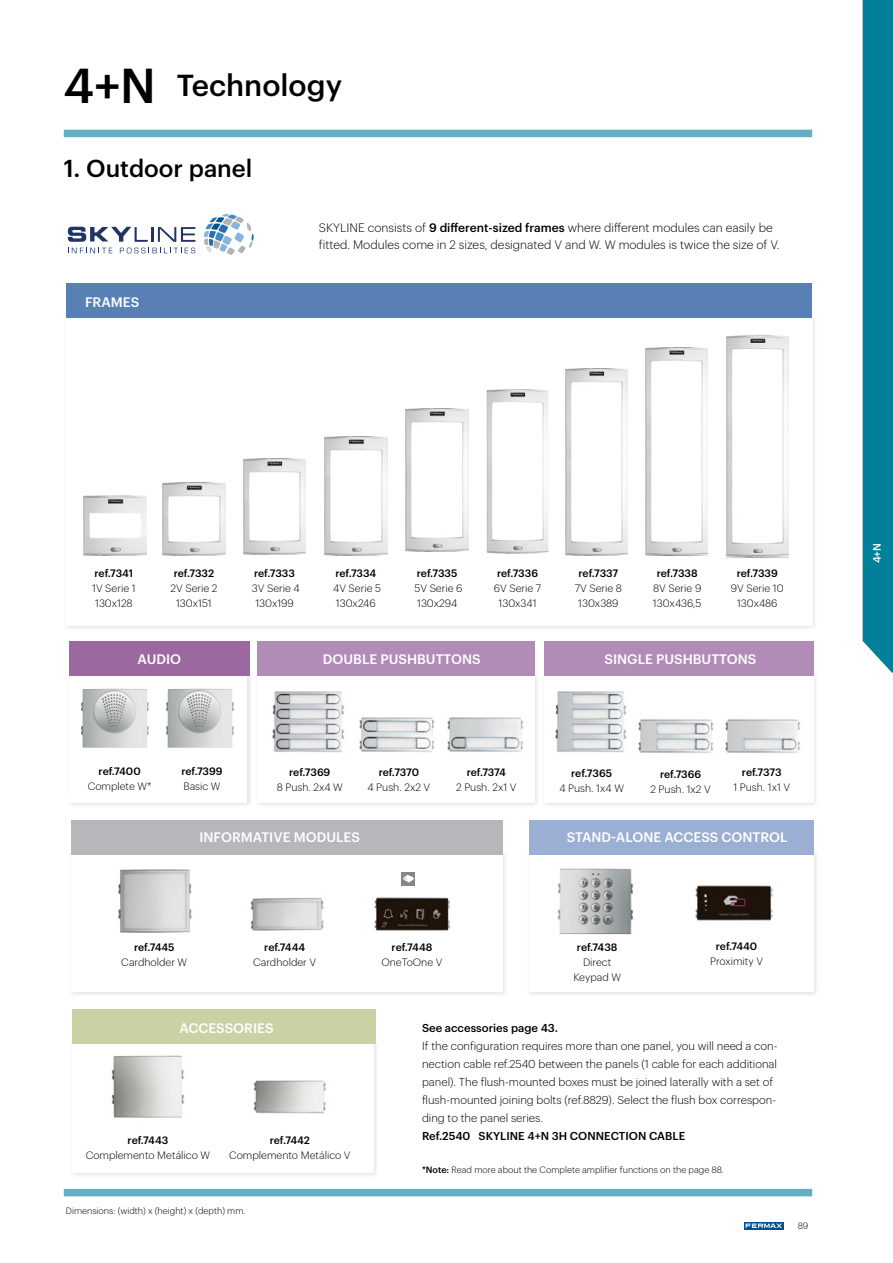
<style>
.page{position:relative;width:893px;height:1263px;background:#fff}
.page>*{position:absolute;margin:0;border:0;box-sizing:border-box;transform-origin:0 0}
.t1{font:500 29.7px "Graphik";color:#000}
.t2{font:500 24px "Graphik";color:#000}
.t3{font:500 13.5px "Graphik";color:#fff}
.t4{font:300 12px/16.5px "Graphik";color:#000}
.t5{font:300 11.25px/18px "Graphik";color:#000}
.t6{font:500 11.25px "Graphik";color:#000}
.t7{font:300 10.5px/15px "Graphik";color:#000;text-align:center}
.t8{font:500 10.5px "Graphik";letter-spacing:-.005em;color:#000}
.t9{font:500 10.5px "Graphik";color:#fff}
.t10{font:300 9px "Graphik";color:#000}
.s1{font-size:48px}
.s2{font-weight:500}
</style>
<div class="page">
<svg style="left:744px;top:1222px;width:39px;height:7px"></svg>
<svg style="left:746px;top:1223px;width:36px;height:5px"></svg>
<div style="left:64px;top:130px;width:748px;height:7px;background:#63aec0"></div>
<hr style="left:0;top:133px;width:1px;height:356px;background:#000">
<div style="left:67px;top:672px;width:186px;height:136px;background:#000;opacity:.12"></div>
<div style="left:69px;top:674px;width:178px;height:129px;background:#fff"></div>
<div style="left:64px;top:314px;width:754px;height:317px;background:#f6f6f6"></div>
<div style="left:66px;top:317px;width:746px;height:308px;background:#fff"></div>
<div style="left:255px;top:672px;width:286px;height:136px;background:#f6f6f6"></div>
<div style="left:257px;top:674px;width:278px;height:129px;background:#fff"></div>
<div style="left:68px;top:850px;width:440px;height:147px;background:#f5f5f5"></div>
<div style="left:71px;top:852px;width:431px;height:140px;background:#fff"></div>
<div style="left:542px;top:672px;width:277px;height:136px;background:#f6f6f6"></div>
<div style="left:544px;top:674px;width:270px;height:129px;background:#fff"></div>
<div style="left:526px;top:849px;width:293px;height:149px;background:#000;opacity:.12"></div>
<div style="left:529px;top:851px;width:285px;height:141px;background:#fff"></div>
<div style="left:70px;top:1038px;width:310px;height:140px;background:#f5f5f5"></div>
<div style="left:72px;top:1041px;width:302px;height:131px;background:#fff"></div>
<div style="left:69px;top:641px;width:181px;height:34px;background:#9b689f"></div>
<div style="left:67px;top:284px;width:745px;height:34px;background:#5880b5"></div>
<div style="left:257px;top:641px;width:278px;height:34px;background:#b18cb7"></div>
<div style="left:71px;top:820px;width:431px;height:34px;background:#b8b5bb"></div>
<div style="left:544px;top:641px;width:270px;height:34px;background:#b18cb7"></div>
<div style="left:529px;top:820px;width:285px;height:34px;background:#9baed3"></div>
<div style="left:72px;top:1009px;width:303px;height:34px;background:#cad1a4"></div>
<div style="left:64px;top:1189px;width:748px;height:7px;background:#63aec0"></div>
<img style="left:447px;top:717px;width:77px;height:35px">
<img style="left:272px;top:691px;width:72px;height:62px">
<img style="left:359px;top:717px;width:76px;height:35px">
<img style="left:725px;top:719px;width:76px;height:34px">
<img style="left:638px;top:719px;width:76px;height:34px">
<img style="left:555px;top:691px;width:72px;height:62px">
<img style="left:118px;top:869px;width:74px;height:64px">
<img style="left:250px;top:898px;width:74px;height:33px">
<img style="left:695px;top:885px;width:78px;height:36px">
<img style="left:557px;top:868px;width:76px;height:67px">
<img style="left:111px;top:1055px;width:74px;height:63px">
<img style="left:253px;top:1080px;width:73px;height:33px">
<img style="left:84px;top:496px;width:62px;height:59px">
<img style="left:325px;top:437px;width:62px;height:118px">
<img style="left:163px;top:482px;width:62px;height:73px">
<img style="left:243px;top:459px;width:63px;height:96px">
<img style="left:406px;top:409px;width:63px;height:143px">
<img style="left:565px;top:368px;width:62px;height:187px">
<img style="left:486px;top:389px;width:62px;height:165px">
<img style="left:646px;top:347px;width:62px;height:208px">
<img style="left:727px;top:334px;width:62px;height:224px">
<img style="left:166px;top:689px;width:68px;height:59px">
<img style="left:81px;top:689px;width:68px;height:59px">
<img style="left:374px;top:897px;width:77px;height:34px">
<div style="left:402px;top:872px;width:13px;height:13px;background:#878787"></div>
<svg style="left:403px;top:875px;width:11px;height:8px"></svg>
<svg style="left:68px;top:248px;width:44px;height:5px"></svg>
<svg style="left:120px;top:248px;width:75px;height:5px"></svg>
<svg style="left:204px;top:214px;width:50px;height:41px"></svg>
<svg style="left:68px;top:227px;width:127px;height:15px"></svg>
<div style="left:863px;top:0;width:30px;height:673px;background:#008199"></div>
<h1 class="t1" style="left:64px;top:63px;width:280px"><span class="s1">4+N</span> Technology</h1>
<h2 class="t2" style="left:64px;top:150px;width:190px">1. Outdoor panel</h2>
<p class="t3" style="left:85px;top:291px;width:56px">FRAMES</p>
<p class="t4" style="left:319px;top:219px;width:462px">SKYLINE consists of <span class="s2">9 different-sized frames</span> where different modules can easily be fitted. Modules come in 2 sizes, designated V and W. W modules is twice the size of V.</p>
<p class="t8" style="left:95px;top:565px;width:40px">ref.7341</p>
<p class="t7" style="left:92px;top:580px;width:45px;text-align:left">1V Serie 1<br>130x128</p>
<p class="t8" style="left:174px;top:565px;width:42px">ref.7332</p>
<p class="t7" style="left:170px;top:580px;width:49px">2V Serie 2<br>130x151</p>
<p class="t8" style="left:254px;top:565px;width:42px">ref.7333</p>
<p class="t7" style="left:252px;top:580px;width:50px">3V Serie 4<br>130x199</p>
<p class="t8" style="left:335px;top:565px;width:42px">ref.7334</p>
<p class="t7" style="left:333px;top:580px;width:49px;text-align:left">4V Serie 5<br>130x246</p>
<p class="t8" style="left:417px;top:565px;width:42px">ref.7335</p>
<p class="t7" style="left:414px;top:580px;width:49px;text-align:left">5V Serie 6<br>130x294</p>
<p class="t8" style="left:497px;top:565px;width:43px">ref.7336</p>
<p class="t7" style="left:494px;top:580px;width:49px">6V Serie 7<br>130x341</p>
<p class="t8" style="left:579px;top:565px;width:41px">ref.7337</p>
<p class="t7" style="left:575px;top:580px;width:49px">7V Serie 8<br>130x389</p>
<p class="t8" style="left:657px;top:565px;width:42px">ref.7338</p>
<p class="t7" style="left:653px;top:580px;width:50px;text-align:left">8V Serie 9<br>130x436,5</p>
<p class="t8" style="left:737px;top:565px;width:43px">ref.7339</p>
<p class="t7" style="left:731px;top:580px;width:54px">9V Serie 10<br>130x486</p>
<p class="t3" style="left:138px;top:649px;width:45px">AUDIO</p>
<p class="t3" style="left:323px;top:649px;width:159px">DOUBLE PUSHBUTTONS</p>
<p class="t3" style="left:604px;top:649px;width:153px">SINGLE PUSHBUTTONS</p>
<p class="t8" style="left:99px;top:763px;width:44px">ref.7400</p>
<p class="t7" style="left:88px;top:778px;width:65px">Complete W*</p>
<p class="t8" style="left:181px;top:763px;width:43px">ref.7399</p>
<p class="t7" style="left:183px;top:778px;width:39px">Basic W</p>
<p class="t8" style="left:289px;top:764px;width:43px">ref.7369</p>
<p class="t7" style="left:277px;top:779px;width:68px">8 Push. 2x4 W</p>
<p class="t8" style="left:379px;top:764px;width:42px">ref.7370</p>
<p class="t7" style="left:367px;top:779px;width:64px">4 Push. 2x2 V</p>
<p class="t8" style="left:467px;top:764px;width:41px">ref.7374</p>
<p class="t7" style="left:456px;top:779px;width:62px">2 Push. 2x1 V</p>
<p class="t8" style="left:571px;top:765px;width:42px">ref.7365</p>
<p class="t7" style="left:559px;top:780px;width:66px">4 Push. 1x4 W</p>
<p class="t8" style="left:660px;top:766px;width:43px">ref.7366</p>
<p class="t7" style="left:650px;top:781px;width:62px">2 Push. 1x2 V</p>
<p class="t8" style="left:742px;top:764px;width:41px">ref.7373</p>
<p class="t7" style="left:733px;top:779px;width:58px">1 Push. 1x1 V</p>
<p class="t3" style="left:199px;top:826px;width:162px">INFORMATIVE MODULES</p>
<p class="t3" style="left:567px;top:826px;width:222px">STAND-ALONE ACCESS CONTROL</p>
<p class="t8" style="left:134px;top:939px;width:42px">ref.7445</p>
<p class="t7" style="left:121px;top:954px;width:67px">Cardholder W</p>
<p class="t8" style="left:264px;top:939px;width:42px">ref.7444</p>
<p class="t7" style="left:253px;top:954px;width:64px">Cardholder V</p>
<p class="t3" style="left:179px;top:1018px;width:96px">ACCESSORIES</p>
<p class="t8" style="left:128px;top:1132px;width:42px">ref.7443</p>
<p class="t7" style="left:86px;top:1147px;width:126px">Complemento Metálico W</p>
<p class="t8" style="left:270px;top:1132px;width:42px">ref.7442</p>
<p class="t7" style="left:229px;top:1147px;width:123px">Complemento Metálico V</p>
<p class="t10" style="left:66px;top:1204px;width:181px">Dimensions: (width) x (height) x (depth) mm.</p>
<p class="t8" style="left:392px;top:939px;width:42px">ref.7448</p>
<p class="t7" style="left:381px;top:954px;width:63px">OneToOne V</p>
<p class="t8" style="left:577px;top:939px;width:42px">ref.7438</p>
<p class="t7" style="left:573px;top:954px;width:49px">Direct<br>Keypad W</p>
<p class="t8" style="left:716px;top:938px;width:43px">ref.7440</p>
<p class="t7" style="left:710px;top:953px;width:55px">Proximity V</p>
<p class="t6" style="left:422px;top:1019px;width:137px">See accessories page 43.</p>
<p class="t5" style="left:422px;top:1036px;width:357px">If the configuration requires more than one panel, you will need a con&shy;nection cable ref.2540 between the panels (1 cable for each additional panel). The flush-mounted boxes must be joined laterally with a set of flush-mounted joining bolts (ref.8829). Select the flush box correspon&shy;ding to the panel series.</p>
<p class="t6" style="left:422px;top:1127px;width:265px">Ref.2540 SKYLINE 4+N 3H CONNECTION CABLE</p>
<p class="t10" style="left:422px;top:1163px;width:303px"><span class="s2">*Note:</span> Read more about the Complete amplifier functions on the page 88.</p>
<p class="t10" style="left:798px;top:1219px;width:12px">89</p>
<p class="t9" style="left:869px;top:563px;width:22px;rotate:-90deg">4+N</p>
</div>
